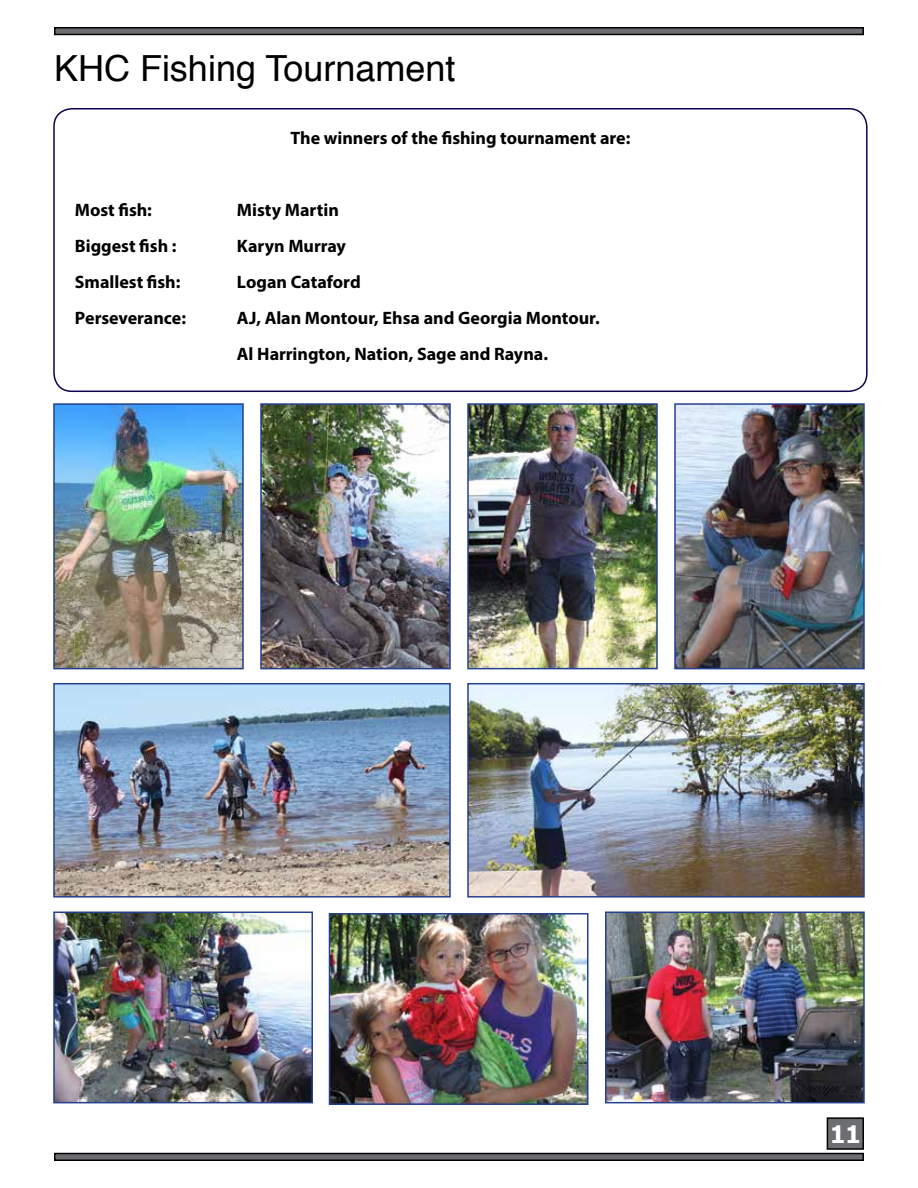
<style>
.page{position:relative;width:918px;height:1188px;background:#fff}
.page>*{position:absolute;margin:0;border:0;box-sizing:border-box;transform-origin:0 0}
.t1{font:36px "Helvetica";color:#000}
.t2{font:700 24px "Tahoma";color:#fff}
.t3{font:700 18px/36px "Myriad Pro";color:#000}
</style>
<div class="page">
<div style="left:55px;top:1154px;width:808px;height:6px;background:#6d6e71"></div>
<div style="left:54px;top:1153px;width:810px;height:8px;border:2px solid #000"></div>
<div style="left:827px;top:1118px;width:36px;height:31px;background:#6d6e71"></div>
<div style="left:827px;top:1117px;width:37px;height:33px;border:2px solid #000"></div>
<div style="left:55px;top:28px;width:808px;height:6px;background:#6d6e71"></div>
<div style="left:54px;top:27px;width:810px;height:8px;border:2px solid #000"></div>
<div style="left:53px;top:108px;width:815px;height:284px;border:2px solid #0f004e;border-radius:18px"></div>
<img style="left:56px;top:406px;width:185px;height:260px">
<div style="left:53px;top:403px;width:191px;height:266px;border:2px solid #25408f"></div>
<img style="left:263px;top:406px;width:185px;height:260px">
<div style="left:260px;top:403px;width:191px;height:266px;border:2px solid #25408f"></div>
<img style="left:470px;top:406px;width:185px;height:260px">
<div style="left:467px;top:403px;width:191px;height:266px;border:2px solid #25408f"></div>
<img style="left:677px;top:406px;width:185px;height:260px">
<div style="left:674px;top:403px;width:191px;height:266px;border:2px solid #25408f"></div>
<img style="left:56px;top:686px;width:392px;height:209px">
<div style="left:53px;top:683px;width:398px;height:215px;border:2px solid #25408f"></div>
<img style="left:470px;top:686px;width:392px;height:209px">
<div style="left:467px;top:683px;width:398px;height:215px;border:2px solid #25408f"></div>
<img style="left:56px;top:915px;width:254px;height:185px">
<div style="left:53px;top:912px;width:260px;height:191px;border:2px solid #25408f"></div>
<img style="left:332px;top:916px;width:254px;height:186px">
<div style="left:329px;top:913px;width:260px;height:192px;border:2px solid #25408f"></div>
<img style="left:608px;top:915px;width:254px;height:185px">
<div style="left:605px;top:912px;width:260px;height:191px;border:2px solid #25408f"></div>
<h1 class="t1" style="left:54px;top:41px;width:403px">KHC Fishing Tournament</h1>
<p class="t3" style="left:290px;top:119px;width:341px">The winners of the fishing tournament are:</p>
<p class="t3" style="left:75px;top:191px;width:79px">Most fish:</p>
<p class="t3" style="left:237px;top:191px;width:103px">Misty Martin</p>
<p class="t3" style="left:75px;top:227px;width:103px">Biggest fish :</p>
<p class="t3" style="left:237px;top:227px;width:110px">Karyn Murray</p>
<p class="t3" style="left:75px;top:263px;width:107px">Smallest fish:</p>
<p class="t3" style="left:237px;top:263px;width:125px">Logan Cataford</p>
<p class="t3" style="left:75px;top:299px;width:113px">Perseverance:</p>
<p class="t3" style="left:237px;top:299px;width:364px">AJ, Alan Montour, Ehsa and Georgia Montour.<br>Al Harrington, Nation, Sage and Rayna.</p>
<h2 class="t2" style="left:830px;top:1117px;width:32px">11</h2>
</div>
